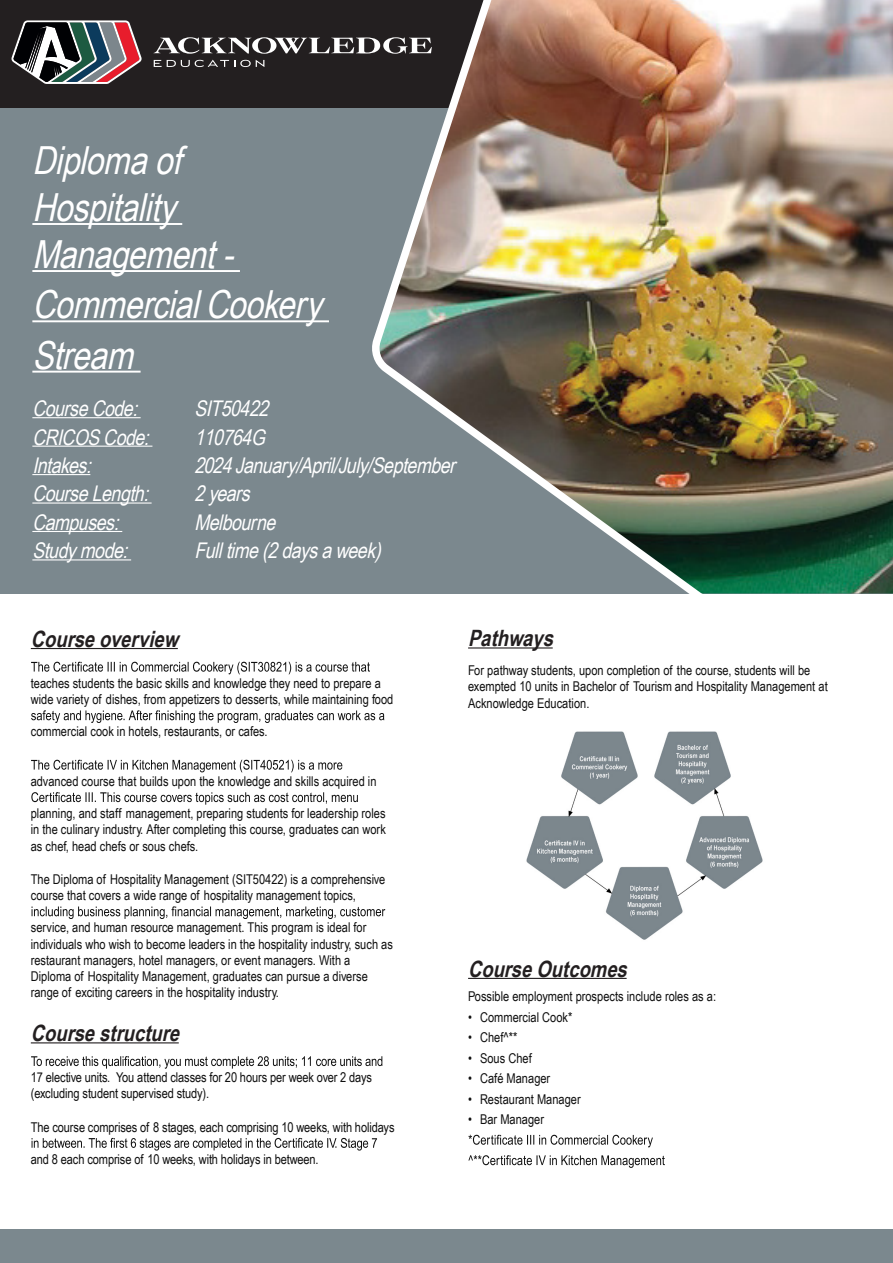
<style>
.page{position:relative;width:893px;height:1263px;background:#fff}
.page>*{position:absolute;margin:0;border:0;box-sizing:border-box;transform-origin:0 0}
.t1{font:italic 38.7px/47.1px "Arial Narrow";color:#fff}
.t2{font:italic 700 22.5px "Arial Narrow";color:#231f20}
.t3{font:italic 21.6px "Arial Narrow";color:#fff}
.t4{font:13.5px/16.2px "Arial Narrow";color:#0f0f0f}
</style>
<div class="page">
<div style="left:0;top:0;width:893px;height:111px;background:#231f20"></div>
<div style="left:0;top:1229px;width:893px;height:34px;background:#7b888e"></div>
<div style="left:0;top:108px;width:893px;height:485px;background:#7b888e"></div>
<hr style="left:32px;top:223px;width:150px;height:2px;background:#fff">
<hr style="left:32px;top:270px;width:208px;height:2px;background:#fff">
<hr style="left:32px;top:320px;width:297px;height:2px;background:#fff">
<hr style="left:32px;top:371px;width:109px;height:2px;background:#fff">
<hr style="left:32px;top:417px;width:109px;height:1px;background:#fff">
<hr style="left:32px;top:446px;width:120px;height:1px;background:#fff">
<hr style="left:32px;top:474px;width:58px;height:1px;background:#fff">
<hr style="left:32px;top:502px;width:120px;height:2px;background:#fff">
<hr style="left:32px;top:531px;width:90px;height:1px;background:#fff">
<hr style="left:32px;top:559px;width:99px;height:1px;background:#fff">
<img style="left:364px;top:0;width:529px;height:594px">
<svg style="left:11px;top:20px;width:131px;height:64px"></svg>
<svg style="left:154px;top:60px;width:110px;height:7px"></svg>
<svg style="left:154px;top:37px;width:278px;height:17px"></svg>
<hr style="left:31px;top:648px;width:147px;height:1px;background:#231f20">
<hr style="left:31px;top:1042px;width:148px;height:1px;background:#231f20">
<svg style="left:31px;top:662px;width:339px;height:12px"></svg>
<svg style="left:31px;top:710px;width:353px;height:13px"></svg>
<svg style="left:31px;top:760px;width:311px;height:12px"></svg>
<svg style="left:31px;top:792px;width:327px;height:13px"></svg>
<svg style="left:32px;top:906px;width:353px;height:13px"></svg>
<svg style="left:31px;top:1056px;width:351px;height:13px"></svg>
<svg style="left:32px;top:1138px;width:345px;height:12px"></svg>
<hr style="left:468px;top:647px;width:85px;height:1px;background:#231f20">
<hr style="left:468px;top:978px;width:159px;height:1px;background:#231f20">
<svg style="left:468px;top:1135px;width:185px;height:12px"></svg>
<svg style="left:468px;top:1155px;width:197px;height:13px"></svg>
<img style="left:526px;top:731px;width:237px;height:209px">
<h1 class="t1" style="left:32px;top:135px;width:214px">Diplomaof<br>Hospitality<br>Management-</h1>
<h1 class="t1" style="left:32px;top:278px;width:302px;line-height:50.2px">Commercial Cookery<br>Stream</h1>
<h3 class="t3" style="left:32px;top:393px;width:113px">CourseCode:</h3>
<h3 class="t3" style="left:194px;top:393px;width:82px">SIT50422</h3>
<h3 class="t3" style="left:32px;top:421px;width:124px">CRICOSCode:</h3>
<h3 class="t3" style="left:194px;top:421px;width:78px">110764G</h3>
<h3 class="t3" style="left:32px;top:450px;width:66px">Intakes:</h3>
<h3 class="t3" style="left:194px;top:450px;width:269px">2024January/April/July/September</h3>
<h3 class="t3" style="left:32px;top:478px;width:124px">CourseLength:</h3>
<h3 class="t3" style="left:194px;top:478px;width:63px">2years</h3>
<h3 class="t3" style="left:32px;top:506px;width:94px">Campuses:</h3>
<h3 class="t3" style="left:194px;top:506px;width:89px">Melbourne</h3>
<h3 class="t3" style="left:32px;top:535px;width:103px">Studymode:</h3>
<h3 class="t3" style="left:194px;top:535px;width:194px">Fulltime(2daysaweek)</h3>
<h2 class="t2" style="left:31px;top:622px;width:156px">Courseoverview</h2>
<p class="t4" style="left:31px;top:674px;width:364px">teaches students the basic skills and knowledge they need to prepare a wide variety of dishes, from appetizers to desserts, while maintaining food</p>
<p class="t4" style="left:31px;top:723px;width:238px">commercial cook in hotels, restaurants, or cafes.</p>
<p class="t4" style="left:31px;top:772px;width:347px">advanced course that builds upon the knowledge and skills acquired in</p>
<p class="t4" style="left:31px;top:805px;width:357px;text-align:justify">planning, and staff management, preparing students for leadership roles in the culinary industry. After completing this course, graduates can work as chef, head chefs or sous chefs.</p>
<p class="t4" style="left:31px;top:870px;width:356px">The Diploma of Hospitality Management (SIT50422) is a comprehensive course that covers a wide range of hospitality management topics,</p>
<p class="t4" style="left:31px;top:919px;width:364px">service, and human resource management. This program is ideal for individuals who wish to become leaders in the hospitality industry, such as restaurant managers, hotel managers, or event managers. With a Diploma of Hospitality Management, graduates can pursue a diverse range of exciting careers in the hospitality industry.</p>
<h2 class="t2" style="left:31px;top:1016px;width:157px">Coursestructure</h2>
<p class="t4" style="left:31px;top:1069px;width:343px">17 elective units. You attend classes for 20 hours per week over 2 days (excluding student supervised study).</p>
<p class="t4" style="left:31px;top:1118px;width:365px">The course comprises of 8 stages, each comprising 10 weeks, with holidays</p>
<p class="t4" style="left:31px;top:1150px;width:289px">and 8 each comprise of 10 weeks, with holidays in between.</p>
<h2 class="t2" style="left:468px;top:621px;width:93px">Pathways</h2>
<p class="t4" style="left:468px;top:662px;width:361px">For pathway students, upon completion of the course, students will be exempted 10 units in Bachelor of Tourism and Hospitality Management at<br>Acknowledge Education.</p>
<h2 class="t2" style="left:468px;top:952px;width:167px">CourseOutcomes</h2>
<p class="t4" style="left:468px;top:988px;width:249px">Possible employment prospects include roles as a:</p>
<p class="t4" style="left:468px;top:1008px;width:106px">• Commercial Cook*</p>
<p class="t4" style="left:468px;top:1029px;width:51px">• Chef^**</p>
<p class="t4" style="left:468px;top:1049px;width:65px">• Sous Chef</p>
<p class="t4" style="left:468px;top:1070px;width:84px">• Café Manager</p>
<p class="t4" style="left:468px;top:1090px;width:114px">• Restaurant Manager</p>
<p class="t4" style="left:468px;top:1111px;width:77px">• Bar Manager</p>
</div>
